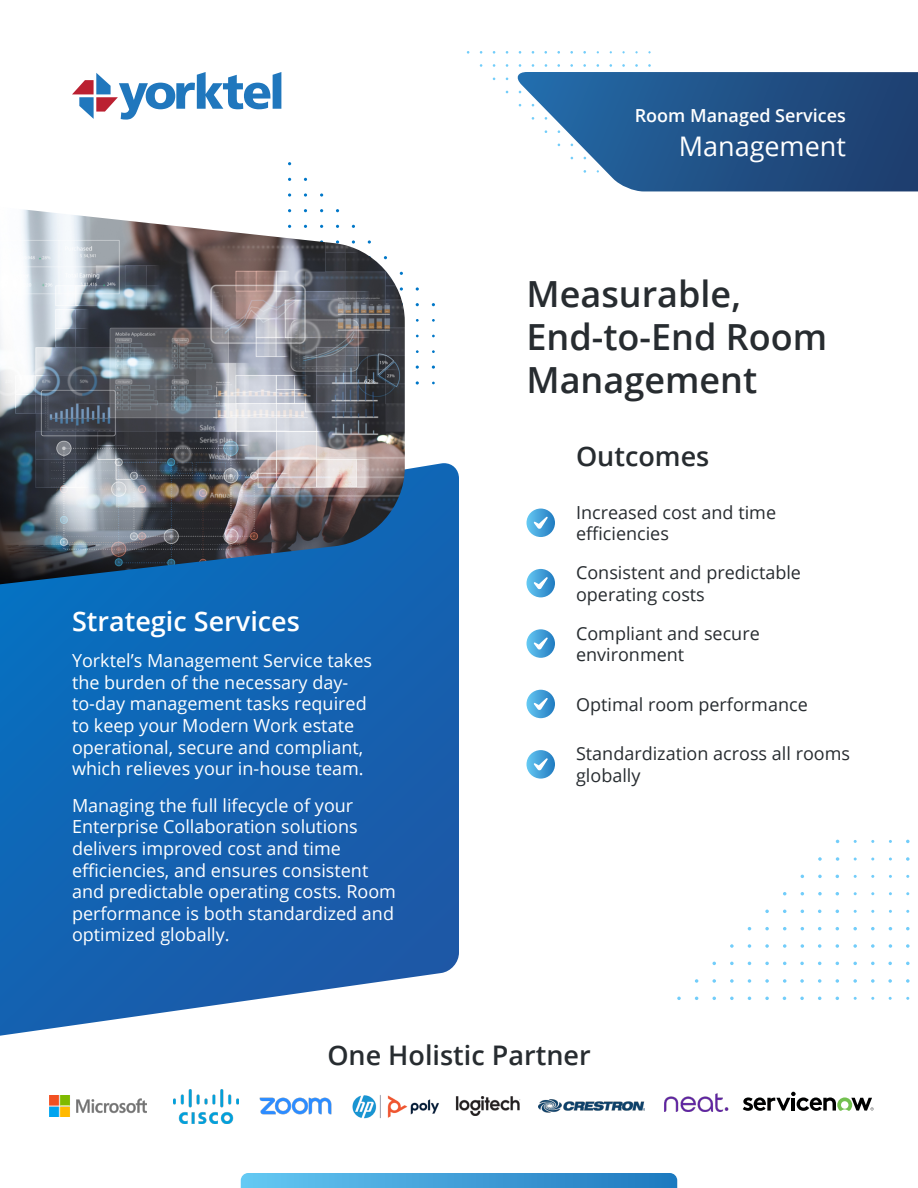
<style>
.page{position:relative;width:918px;height:1188px;background:#fff}
.page>*{position:absolute;margin:0;border:0;box-sizing:border-box;transform-origin:0 0}
.t1{font:600 36px/43.2px "Open Sans";color:#272c30}
.t2{font:600 27px "Open Sans";color:#272c30}
.t3{font:600 27px "Open Sans";color:#fff}
.t4{font:27px "Open Sans";color:#fff}
.t5{font:18px/21.6px "Open Sans";color:#fff}
.t6{font:18px/21.6px "Open Sans";color:#272c30}
.t7{font:600 18px "Open Sans";color:#fff}
</style>
<div class="page">
<svg style="left:416px;top:381px;width:3px;height:4px"></svg>
<svg style="left:416px;top:287px;width:3px;height:4px"></svg>
<svg style="left:320px;top:193px;width:3px;height:4px"></svg>
<svg style="left:304px;top:193px;width:3px;height:4px"></svg>
<svg style="left:288px;top:193px;width:3px;height:4px"></svg>
<svg style="left:0;top:463px;width:459px;height:573px;background:#246db7"></svg>
<img style="left:0;top:209px;width:405px;height:375px">
<svg style="left:72px;top:72px;width:209px;height:48px"></svg>
<svg style="left:517px;top:72px;width:401px;height:119px;background:#3c6795"></svg>
<svg style="left:241px;top:1173px;width:436px;height:15px;background:#42a0d8"></svg>
<svg style="left:526px;top:509px;width:29px;height:28px"></svg>
<svg style="left:534px;top:517px;width:14px;height:12px"></svg>
<svg style="left:526px;top:569px;width:29px;height:28px"></svg>
<svg style="left:534px;top:577px;width:14px;height:13px"></svg>
<svg style="left:526px;top:690px;width:29px;height:28px"></svg>
<svg style="left:534px;top:698px;width:14px;height:12px"></svg>
<svg style="left:526px;top:750px;width:29px;height:29px"></svg>
<svg style="left:534px;top:758px;width:14px;height:13px"></svg>
<svg style="left:526px;top:629px;width:29px;height:29px"></svg>
<svg style="left:534px;top:637px;width:14px;height:13px"></svg>
<svg style="left:906px;top:840px;width:4px;height:3px"></svg>
<svg style="left:906px;top:857px;width:4px;height:4px"></svg>
<svg style="left:906px;top:927px;width:4px;height:3px"></svg>
<svg style="left:906px;top:944px;width:4px;height:4px"></svg>
<svg style="left:906px;top:962px;width:4px;height:3px"></svg>
<svg style="left:906px;top:979px;width:4px;height:4px"></svg>
<svg style="left:889px;top:944px;width:3px;height:4px"></svg>
<svg style="left:888px;top:962px;width:4px;height:3px"></svg>
<svg style="left:888px;top:979px;width:4px;height:4px"></svg>
<svg style="left:871px;top:927px;width:4px;height:3px"></svg>
<svg style="left:871px;top:944px;width:4px;height:4px"></svg>
<svg style="left:871px;top:962px;width:4px;height:3px"></svg>
<svg style="left:871px;top:979px;width:4px;height:4px"></svg>
<svg style="left:853px;top:927px;width:4px;height:3px"></svg>
<svg style="left:853px;top:944px;width:4px;height:4px"></svg>
<svg style="left:853px;top:962px;width:4px;height:3px"></svg>
<svg style="left:853px;top:979px;width:4px;height:4px"></svg>
<svg style="left:836px;top:857px;width:3px;height:4px"></svg>
<svg style="left:836px;top:944px;width:3px;height:4px"></svg>
<svg style="left:836px;top:979px;width:3px;height:4px"></svg>
<svg style="left:818px;top:857px;width:4px;height:4px"></svg>
<svg style="left:818px;top:875px;width:4px;height:3px"></svg>
<svg style="left:818px;top:892px;width:4px;height:3px"></svg>
<svg style="left:818px;top:944px;width:3px;height:4px"></svg>
<svg style="left:818px;top:979px;width:3px;height:4px"></svg>
<svg style="left:801px;top:944px;width:3px;height:4px"></svg>
<svg style="left:800px;top:962px;width:4px;height:3px"></svg>
<svg style="left:800px;top:979px;width:4px;height:4px"></svg>
<svg style="left:800px;top:997px;width:4px;height:3px"></svg>
<svg style="left:783px;top:944px;width:3px;height:4px"></svg>
<svg style="left:783px;top:979px;width:3px;height:4px"></svg>
<svg style="left:765px;top:910px;width:4px;height:3px"></svg>
<svg style="left:765px;top:927px;width:4px;height:3px"></svg>
<svg style="left:765px;top:944px;width:4px;height:4px"></svg>
<svg style="left:765px;top:962px;width:4px;height:3px"></svg>
<svg style="left:765px;top:979px;width:4px;height:4px"></svg>
<svg style="left:765px;top:997px;width:4px;height:3px"></svg>
<svg style="left:748px;top:944px;width:3px;height:4px"></svg>
<svg style="left:748px;top:979px;width:3px;height:4px"></svg>
<svg style="left:730px;top:944px;width:4px;height:4px"></svg>
<svg style="left:730px;top:962px;width:4px;height:3px"></svg>
<svg style="left:730px;top:979px;width:4px;height:4px"></svg>
<svg style="left:730px;top:997px;width:4px;height:3px"></svg>
<svg style="left:712px;top:962px;width:4px;height:3px"></svg>
<svg style="left:712px;top:979px;width:4px;height:4px"></svg>
<svg style="left:712px;top:997px;width:4px;height:3px"></svg>
<svg style="left:695px;top:979px;width:3px;height:4px"></svg>
<svg style="left:677px;top:997px;width:4px;height:3px"></svg>
<svg style="left:743px;top:1092px;width:131px;height:19px"></svg>
<img style="left:455px;top:1096px;width:66px;height:20px">
<img style="left:539px;top:1099px;width:106px;height:14px">
<img style="left:49px;top:1096px;width:98px;height:21px">
<img style="left:174px;top:1089px;width:64px;height:34px">
<img style="left:664px;top:1093px;width:65px;height:19px">
<img style="left:353px;top:1095px;width:28px;height:24px">
<img style="left:387px;top:1095px;width:52px;height:23px">
<img style="left:259px;top:1097px;width:73px;height:18px">
<p class="t7" style="left:635px;top:103px;width:213px">Room Managed Services</p>
<h2 class="t4" style="left:679px;top:128px;width:169px">Management</h2>
<h1 class="t1" style="left:526px;top:271px;width:302px">Measurable,<br>End-to-End Room<br>Management</h1>
<h2 class="t3" style="left:72px;top:602px;width:229px">Strategic Services</h2>
<p class="t5" style="left:72px;top:649px;width:302px">Yorktel’s Management Service takes the burden of the necessary day&shy;to-day management tasks required to keep your Modern Work estate operational, secure and compliant, which relieves your in-house team.</p>
<p class="t5" style="left:72px;top:794px;width:326px">Managing the full lifecycle of your Enterprise Collaboration solutions delivers improved cost and time efficiencies, and ensures consistent and predictable operating costs. Room performance is both standardized and optimized globally.</p>
<h2 class="t2" style="left:576px;top:438px;width:135px">Outcomes</h2>
<p class="t6" style="left:576px;top:501px;width:202px">Increased cost and time efficiencies</p>
<p class="t6" style="left:576px;top:561px;width:226px">Consistent and predictable operating costs</p>
<p class="t6" style="left:576px;top:622px;width:185px">Compliant and secure environment</p>
<p class="t6" style="left:576px;top:693px;width:233px">Optimal room performance</p>
<p class="t6" style="left:576px;top:743px;width:276px">Standardization across all rooms globally</p>
<h2 class="t2" style="left:327px;top:1036px;width:265px">One Holistic Partner</h2>
</div>
